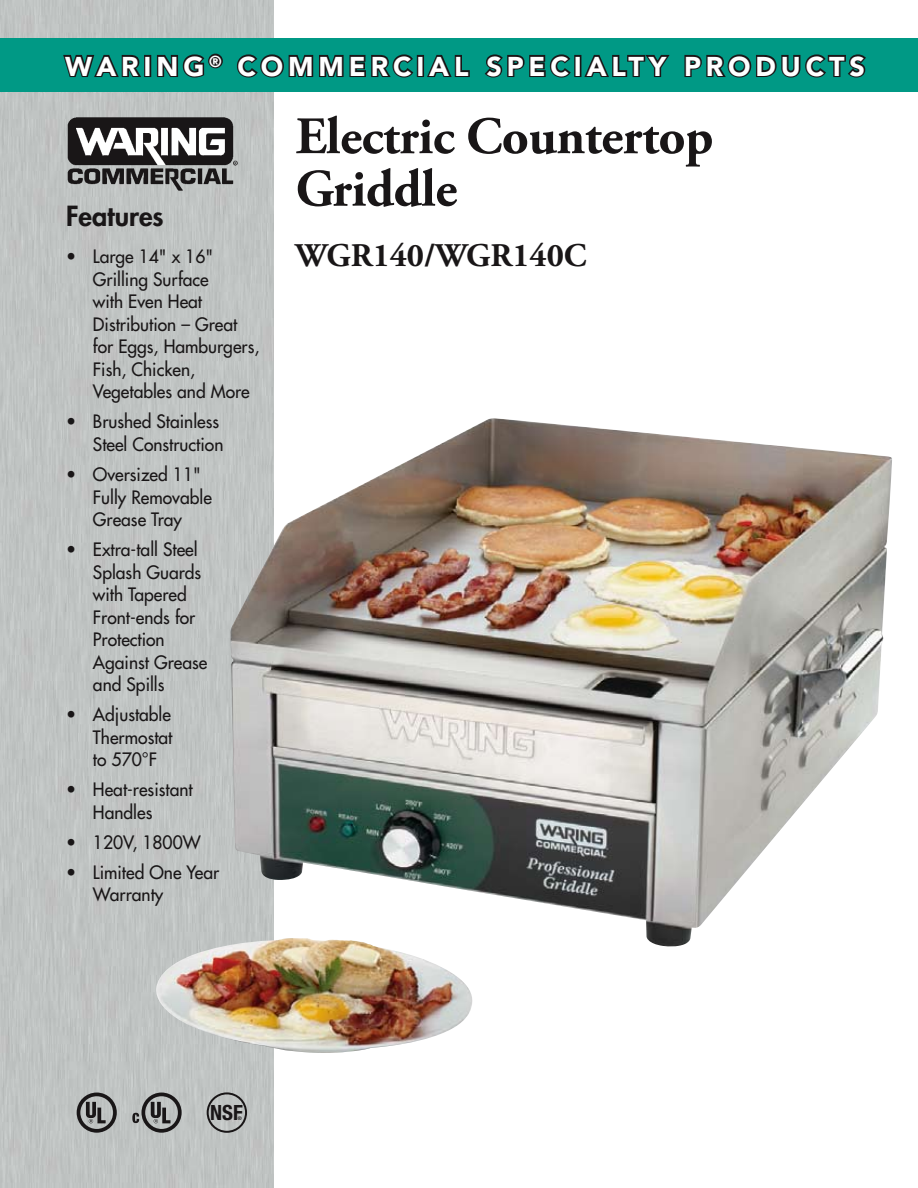
<style>
.page{position:relative;width:918px;height:1188px;background:#fff}
.page>*{position:absolute;margin:0;border:0;box-sizing:border-box;transform-origin:0 0}
.t1{font:700 52.5px/52.5px "Adobe Garamond Pro";letter-spacing:-.01em;color:#191617}
.t2{font:700 33px "Adobe Garamond Pro";color:#191617}
.t3{font:900 27px "Avenir LT Std";letter-spacing:.18em;color:#fff}
.t4{font:800 27px "Futura Std";color:#191617}
.t5{font:700 condensed 21px "Helvetica Neue LT Std";color:#191617}
.t6{font:500 18px/22.5px "Futura Std";color:#191617}
.t7{font:700 4.95px "Helvetica Neue LT Std";color:#191617}
</style>
<div class="page">
<div style="left:0;top:0;width:273px;height:1188px;background:#c0c4c3"></div>
<div style="left:0;top:38px;width:918px;height:54px;background:#009985"></div>
<img style="left:230px;top:418px;width:662px;height:529px">
<img style="left:156px;top:938px;width:317px;height:115px">
<svg style="left:61px;top:55px;width:83px;height:38px"></svg>
<div style="left:144px;top:55px;width:7px;height:22px;border:3px solid #191617"></div>
<svg style="left:157px;top:53px;width:66px;height:25px"></svg>
<svg style="left:237px;top:54px;width:177px;height:24px"></svg>
<div style="left:417px;top:55px;width:7px;height:22px;border:3px solid #191617"></div>
<svg style="left:427px;top:55px;width:43px;height:22px"></svg>
<svg style="left:485px;top:54px;width:86px;height:24px"></svg>
<div style="left:574px;top:55px;width:7px;height:22px;border:3px solid #191617"></div>
<svg style="left:584px;top:55px;width:86px;height:22px"></svg>
<svg style="left:684px;top:54px;width:182px;height:24px"></svg>
<img style="left:58px;top:111px;width:186px;height:86px">
<div style="left:207px;top:1092px;width:40px;height:41px;border:2px solid #191617;border-radius:50%"></div>
<svg style="left:132px;top:1093px;width:50px;height:40px;background:#878988"></svg>
<svg style="left:77px;top:1093px;width:40px;height:40px;background:#7e7f7f"></svg>
<h3 class="t3" style="left:65px;top:50px;width:801px">WARING <sup>®</sup> COMMERCIAL SPECIALTY PRODUCTS</h3>
<h1 class="t1" style="left:296px;top:111px;width:419px">Electric Countertop<br>Griddle</h1>
<h2 class="t2" style="left:296px;top:236px;width:292px">WGR140/WGR140C</h2>
<h3 class="t4" style="left:66px;top:199px;width:99px">Features</h3>
<p class="t6" style="left:93px;top:246px;width:168px;text-indent:-27px">• Large 14" x 16"<br>Grilling Surface<br>with Even Heat<br>Distribution – Great for Eggs, Hamburgers,<br>Fish, Chicken,<br>Vegetables and More</p>
<p class="t6" style="left:66px;top:411px;width:159px;text-align:right">• Brushed Stainless<br>Steel Construction</p>
<p class="t6" style="left:93px;top:463px;width:120px;text-indent:-27px">• Oversized 11"<br>Fully Removable<br>Grease Tray</p>
<p class="t6" style="left:93px;top:538px;width:116px;text-indent:-27px">• Extra-tall Steel<br>Splash Guards with Tapered<br>Front-ends for<br>Protection<br>Against Grease and Spills</p>
<p class="t6" style="left:93px;top:703px;width:81px;text-align:justify;text-indent:-27px">• Adjustable Thermostat to 570°F</p>
<p class="t6" style="left:93px;top:778px;width:101px;text-indent:-27px">• Heat-resistant<br>Handles</p>
<p class="t6" style="left:66px;top:831px;width:136px">• 120V, 1800W</p>
<p class="t6" style="left:93px;top:861px;width:128px;text-indent:-27px">• Limited One Year<br>Warranty</p>
<p class="t5" style="left:210px;top:1100px;width:34px">NSF</p>
<p class="t7" style="left:238px;top:1115px;width:5px">®</p>
</div>
